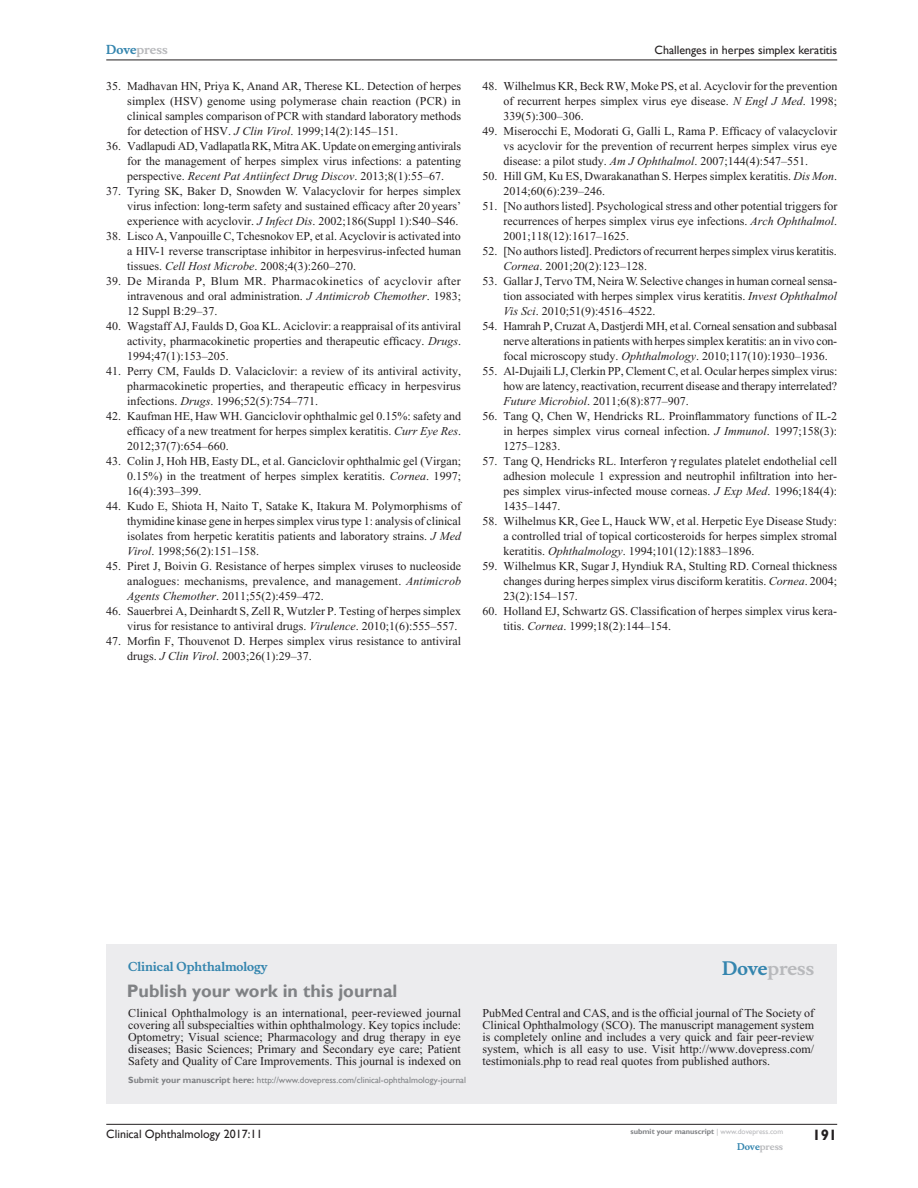
<style>
.page{position:relative;width:918px;height:1188px;background:#fff}
.page>*{position:absolute;margin:0;border:0;box-sizing:border-box;transform-origin:0 0}
.PromBx-H1{font:700 18px "Gill Sans";color:#808285}
.PromBx-Brand{font:700 18px "Musee";color:#b8b9bc}
.t1{font:700 15px "Gill Sans";color:#231f20}
.RefNL2{font:12px/15px "Times New Roman";color:#231f20;text-align:justify}
.PromBx-Tx{font:12px/12px "Times New Roman";color:#231f20;text-align:justify}
.t2{font:12px "Gill Sans";color:#231f20}
.PromBx-JrnlName{font:700 12px "Musee";color:#3485ae}
.t3{font:700 12px "Musee";color:#b8b9bc}
.PromBx-SubmitMssWebA{font:9px "Gill Sans";color:#808285}
.t4{font:700 9px "Musee";color:#b8b9bc}
.t5{font:700 7.5px "Gill Sans";color:#808285}
.s1{color:#3485ae}
.s2{font-style:italic}
.s3{font-weight:700}
.s4{font-weight:400;color:#b8b9bc}
</style>
<div class="page">
<div style="left:106px;top:944px;width:731px;height:159px;background:#ececee"></div>
<hr style="left:106px;top:1124px;width:731px;height:1px;background:#231f20">
<hr style="left:106px;top:60px;width:731px;height:1px;background:#231f20">
<p class="t3" style="left:106px;top:43px;width:63px"><span class="s1">Dove</span>press</p>
<p class="RefNL2" style="left:127px;top:79px;width:335px;text-indent:-21px">35. Madhavan HN, Priya K, Anand AR, Therese KL. Detection of herpes simplex (HSV) genome using polymerase chain reaction (PCR) in clinical samples comparison of PCR with standard laboratory methods for detection of HSV. <span class="s2">J Clin Virol</span>. 1999;14(2):145–151.</p>
<p class="RefNL2" style="left:127px;top:139px;width:335px;text-indent:-21px">36. Vadlapudi AD, Vadlapatla RK, Mitra AK. Update on emerging antivirals for the management of herpes simplex virus infections: a patenting perspective. <span class="s2">Recent Pat Antiinfect Drug Discov</span>. 2013;8(1):55–67.</p>
<p class="RefNL2" style="left:127px;top:184px;width:335px;text-indent:-21px">37. Tyring SK, Baker D, Snowden W. Valacyclovir for herpes simplex virus infection: long-term safety and sustained efficacy after 20 years’ experience with acyclovir. <span class="s2">J Infect Dis</span>. 2002;186(Suppl 1):S40–S46.</p>
<p class="RefNL2" style="left:127px;top:229px;width:335px;text-indent:-21px">38. Lisco A, Vanpouille C, Tchesnokov EP, et al. Acyclovir is activated into a HIV-1 reverse transcriptase inhibitor in herpesvirus-infected human tissues. <span class="s2">Cell Host Microbe</span>. 2008;4(3):260–270.</p>
<p class="RefNL2" style="left:127px;top:274px;width:335px;text-indent:-21px">39. De Miranda P, Blum MR. Pharmacokinetics of acyclovir after intravenous and oral administration. <span class="s2">J Antimicrob Chemother</span>. 1983; 12 Suppl B:29–37.</p>
<p class="RefNL2" style="left:127px;top:319px;width:335px;text-indent:-21px">40. Wagstaff AJ, Faulds D, Goa KL. Aciclovir: a reappraisal of its antiviral activity, pharmacokinetic properties and therapeutic efficacy. <span class="s2">Drugs</span>.<br>1994;47(1):153–205.</p>
<p class="RefNL2" style="left:127px;top:364px;width:335px;text-indent:-21px">41. Perry CM, Faulds D. Valaciclovir: a review of its antiviral activity, pharmacokinetic properties, and therapeutic efficacy in herpesvirus infections. <span class="s2">Drugs</span>. 1996;52(5):754–771.</p>
<p class="RefNL2" style="left:127px;top:409px;width:335px;text-indent:-21px">42. Kaufman HE, Haw WH. Ganciclovir ophthalmic gel 0.15%: safety and efficacy of a new treatment for herpes simplex keratitis. <span class="s2">Curr Eye Res</span>.<br>2012;37(7):654–660.</p>
<p class="RefNL2" style="left:127px;top:454px;width:335px;text-indent:-21px">43. Colin J, Hoh HB, Easty DL, et al. Ganciclovir ophthalmic gel (Virgan; 0.15%) in the treatment of herpes simplex keratitis. <span class="s2">Cornea</span>. 1997; 16(4):393–399.</p>
<p class="RefNL2" style="left:127px;top:499px;width:335px;text-indent:-21px">44. Kudo E, Shiota H, Naito T, Satake K, Itakura M. Polymorphisms of thymidine kinase gene in herpes simplex virus type 1: analysis of clinical isolates from herpetic keratitis patients and laboratory strains. <span class="s2">J Med Virol</span>. 1998;56(2):151–158.</p>
<p class="RefNL2" style="left:127px;top:559px;width:335px;text-indent:-21px">45. Piret J, Boivin G. Resistance of herpes simplex viruses to nucleoside analogues: mechanisms, prevalence, and management. <span class="s2">Antimicrob Agents Chemother</span>. 2011;55(2):459–472.</p>
<p class="RefNL2" style="left:127px;top:604px;width:335px;text-indent:-21px">46. Sauerbrei A, Deinhardt S, Zell R, Wutzler P. Testing of herpes simplex virus for resistance to antiviral drugs. <span class="s2">Virulence</span>. 2010;1(6):555–557.</p>
<p class="RefNL2" style="left:127px;top:634px;width:335px;text-indent:-21px">47. Morfin F, Thouvenot D. Herpes simplex virus resistance to antiviral drugs. <span class="s2">J Clin Virol</span>. 2003;26(1):29–37.</p>
<p class="t2" style="left:655px;top:43px;width:184px">Challenges in herpes simplex keratitis</p>
<p class="RefNL2" style="left:503px;top:79px;width:335px;text-indent:-21px">48. Wilhelmus KR, Beck RW, Moke PS, et al. Acyclovir for the prevention of recurrent herpes simplex virus eye disease. <span class="s2">N Engl J Med</span>. 1998; 339(5):300–306.</p>
<p class="RefNL2" style="left:503px;top:124px;width:335px;text-indent:-21px">49. Miserocchi E, Modorati G, Galli L, Rama P. Efficacy of valacyclovir vs acyclovir for the prevention of recurrent herpes simplex virus eye disease: a pilot study. <span class="s2">Am J Ophthalmol</span>. 2007;144(4):547–551.</p>
<p class="RefNL2" style="left:503px;top:169px;width:335px;text-indent:-21px">50. Hill GM, Ku ES, Dwarakanathan S. Herpes simplex keratitis. <span class="s2">Dis Mon</span>.<br>2014;60(6):239–246.</p>
<p class="RefNL2" style="left:503px;top:199px;width:336px;text-indent:-21px">51. [No authors listed]. Psychological stress and other potential triggers for recurrences of herpes simplex virus eye infections. <span class="s2">Arch Ophthalmol</span>.<br>2001;118(12):1617–1625.</p>
<p class="RefNL2" style="left:503px;top:244px;width:335px;text-indent:-21px">52. [No authors listed]. Predictors of recurrent herpes simplex virus keratitis.<br><span class="s2">Cornea</span>. 2001;20(2):123–128.</p>
<p class="RefNL2" style="left:503px;top:274px;width:335px;text-indent:-21px">53. Gallar J, Tervo TM, Neira W. Selective changes in human corneal sensa&shy;tion associated with herpes simplex virus keratitis. <span class="s2">Invest Ophthalmol Vis Sci</span>. 2010;51(9):4516–4522.</p>
<p class="RefNL2" style="left:503px;top:319px;width:335px;text-indent:-21px">54. Hamrah P, Cruzat A, Dastjerdi MH, et al. Corneal sensation and subbasal nerve alterations in patients with herpes simplex keratitis: an in vivo con&shy;focal microscopy study. <span class="s2">Ophthalmology</span>. 2010;117(10):1930–1936.</p>
<p class="RefNL2" style="left:503px;top:364px;width:336px;text-indent:-21px">55. Al-Dujaili LJ, Clerkin PP, Clement C, et al. Ocular herpes simplex virus: how are latency, reactivation, recurrent disease and therapy interrelated?<br><span class="s2">Future Microbiol</span>. 2011;6(8):877–907.</p>
<p class="RefNL2" style="left:503px;top:409px;width:335px;text-indent:-21px">56. Tang Q, Chen W, Hendricks RL. Proinflammatory functions of IL-2 in herpes simplex virus corneal infection. <span class="s2">J Immunol</span>. 1997;158(3):<br>1275–1283.</p>
<p class="RefNL2" style="left:503px;top:454px;width:335px;text-indent:-21px">57. Tang Q, Hendricks RL. Interferon regulates platelet endothelial cell adhesion molecule 1 expression and neutrophil infiltration into her&shy;pes simplex virus-infected mouse corneas. <span class="s2">J Exp Med</span>. 1996;184(4):<br>1435–1447.</p>
<p class="RefNL2" style="left:503px;top:514px;width:335px;text-indent:-21px">58. Wilhelmus KR, Gee L, Hauck WW, et al. Herpetic Eye Disease Study: a controlled trial of topical corticosteroids for herpes simplex stromal keratitis. <span class="s2">Ophthalmology</span>. 1994;101(12):1883–1896.</p>
<p class="RefNL2" style="left:503px;top:559px;width:335px;text-indent:-21px">59. Wilhelmus KR, Sugar J, Hyndiuk RA, Stulting RD. Corneal thickness changes during herpes simplex virus disciform keratitis. <span class="s2">Cornea</span>. 2004; 23(2):154–157.</p>
<p class="RefNL2" style="left:503px;top:604px;width:335px;text-indent:-21px">60. Holland EJ, Schwartz GS. Classification of herpes simplex virus kera&shy;titis. <span class="s2">Cornea</span>. 1999;18(2):144–154.</p>
<p class="PromBx-JrnlName" style="left:128px;top:959px;width:141px">Clinical Ophthalmology</p>
<p class="PromBx-H1" style="left:127px;top:980px;width:272px">Publish your work in this journal</p>
<p class="PromBx-Brand" style="left:722px;top:958px;width:94px"><span class="s1">Dove</span>press</p>
<p class="PromBx-Tx" style="left:128px;top:1007px;width:334px">Clinical Ophthalmology is an international, peer-reviewed journal covering all subspecialties within ophthalmology. Key topics include:<br>Optometry; Visual science; Pharmacology and drug therapy in eye diseases; Basic Sciences; Primary and Secondary eye care; Patient Safety and Quality of Care Improvements. This journal is indexed on</p>
<p class="PromBx-Tx" style="left:482px;top:1007px;width:333px">PubMed Central and CAS, and is the official journal of The Society of Clinical Ophthalmology (SCO). The manuscript management system is completely online and includes a very quick and fair peer-review system, which is all easy to use. Visit http://www.dovepress.com/ testimonials.php to read real quotes from published authors.</p>
<p class="PromBx-SubmitMssWebA" style="left:128px;top:1075px;width:339px"><span class="s3">Submit your manuscript here:</span> http://www.dovepress.com/clinical-ophthalmology-journal</p>
<p class="t2" style="left:106px;top:1127px;width:158px">Clinical Ophthalmology 2017:11</p>
<p class="t5" style="left:631px;top:1127px;width:154px">submit your manuscript <span class="s4">| www.dovepress.com</span></p>
<p class="t4" style="left:737px;top:1141px;width:48px"><span class="s1">Dove</span>press</p>
<p class="t1" style="left:812px;top:1126px;width:26px">191</p>
</div>
